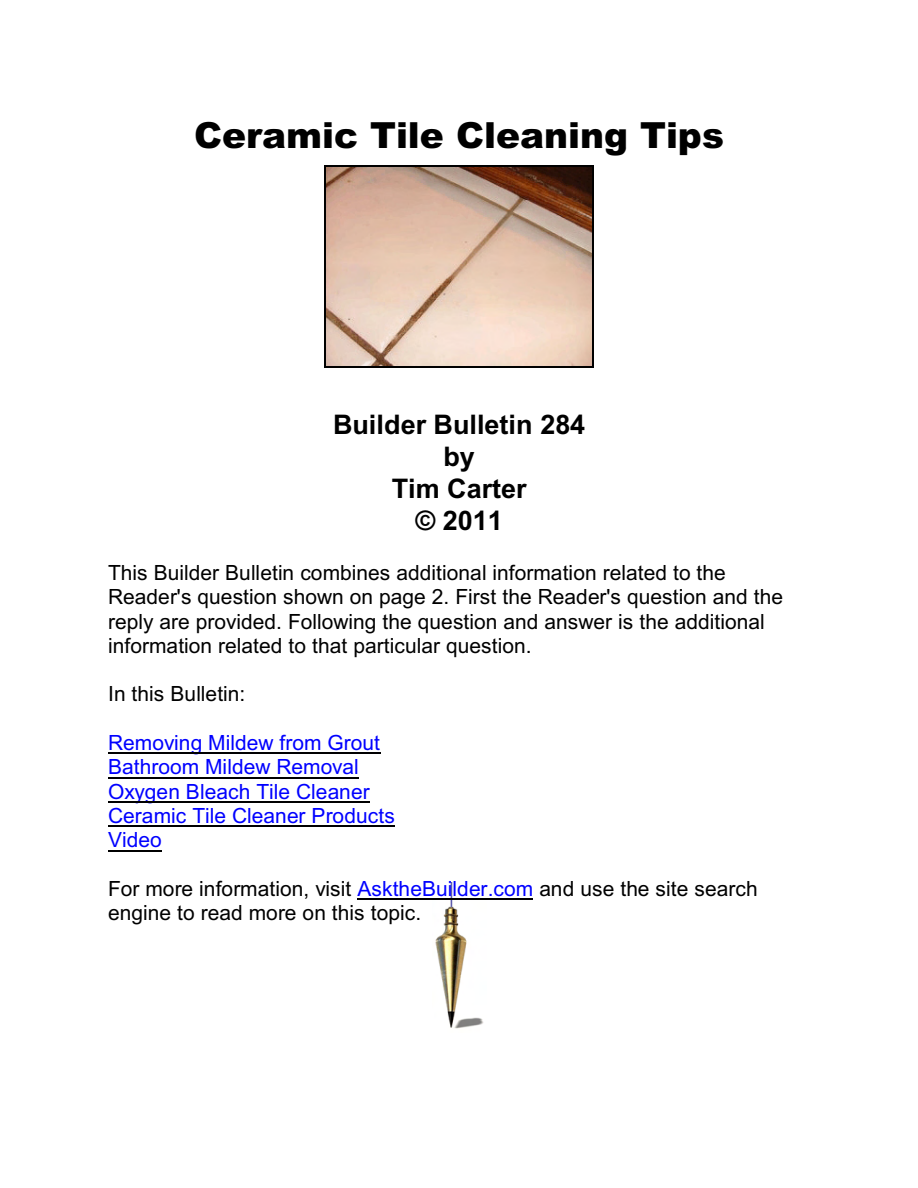
<style>
.page{position:relative;width:918px;height:1188px;background:#fff}
.page>*{position:absolute;margin:0;border:0;box-sizing:border-box;transform-origin:0 0}
.t1{font:900 36px "Arial";color:#000}
.t2{font:700 27px/32.1px "Arial";color:#000;text-align:center}
.t3{font:21px/24.3px "Arial";letter-spacing:.005em;color:#000}
.t4{font:21px/24.3px "Arial";letter-spacing:.005em;color:#00f}
.s1{color:#00f}
</style>
<div class="page">
<img style="left:432px;top:883px;width:54px;height:146px">
<hr style="left:108px;top:753px;width:272px;height:1px;background:#000">
<hr style="left:108px;top:777px;width:251px;height:1px;background:#000">
<hr style="left:108px;top:801px;width:262px;height:2px;background:#000">
<hr style="left:108px;top:826px;width:287px;height:1px;background:#000">
<hr style="left:108px;top:850px;width:54px;height:1px;background:#000">
<hr style="left:357px;top:899px;width:176px;height:1px;background:#000">
<img style="left:325px;top:167px;width:268px;height:199px">
<hr style="left:324px;top:165px;width:1px;height:203px;background:#000">
<hr style="left:593px;top:165px;width:1px;height:203px;background:#000">
<hr style="left:324px;top:165px;width:270px;height:2px;background:#000">
<hr style="left:324px;top:366px;width:270px;height:2px;background:#000">
<h1 class="t1" style="left:194px;top:122px;width:531px">Ceramic Tile Cleaning Tips</h1>
<p class="t2" style="left:333px;top:411px;width:254px">Builder Bulletin 284 by<br>Tim Carter<br>© 2011</p>
<p class="t3" style="left:108px;top:562px;width:677px">This Builder Bulletin combines additional information related to the Reader's question shown on page 2. First the Reader's question and the reply are provided. Following the question and answer is the additional information related to that particular question.</p>
<p class="t3" style="left:108px;top:684px;width:139px">In this Bulletin:</p>
<p class="t4" style="left:108px;top:732px;width:288px">Removing Mildew from Grout<br>Bathroom Mildew Removal<br>Oxygen Bleach Tile Cleaner<br>Ceramic Tile Cleaner Products<br>Video</p>
<p class="t3" style="left:108px;top:878px;width:651px">For more information, visit <span class="s1">AsktheBuilder.com</span> and use the site search engine to read more on this topic.</p>
</div>
